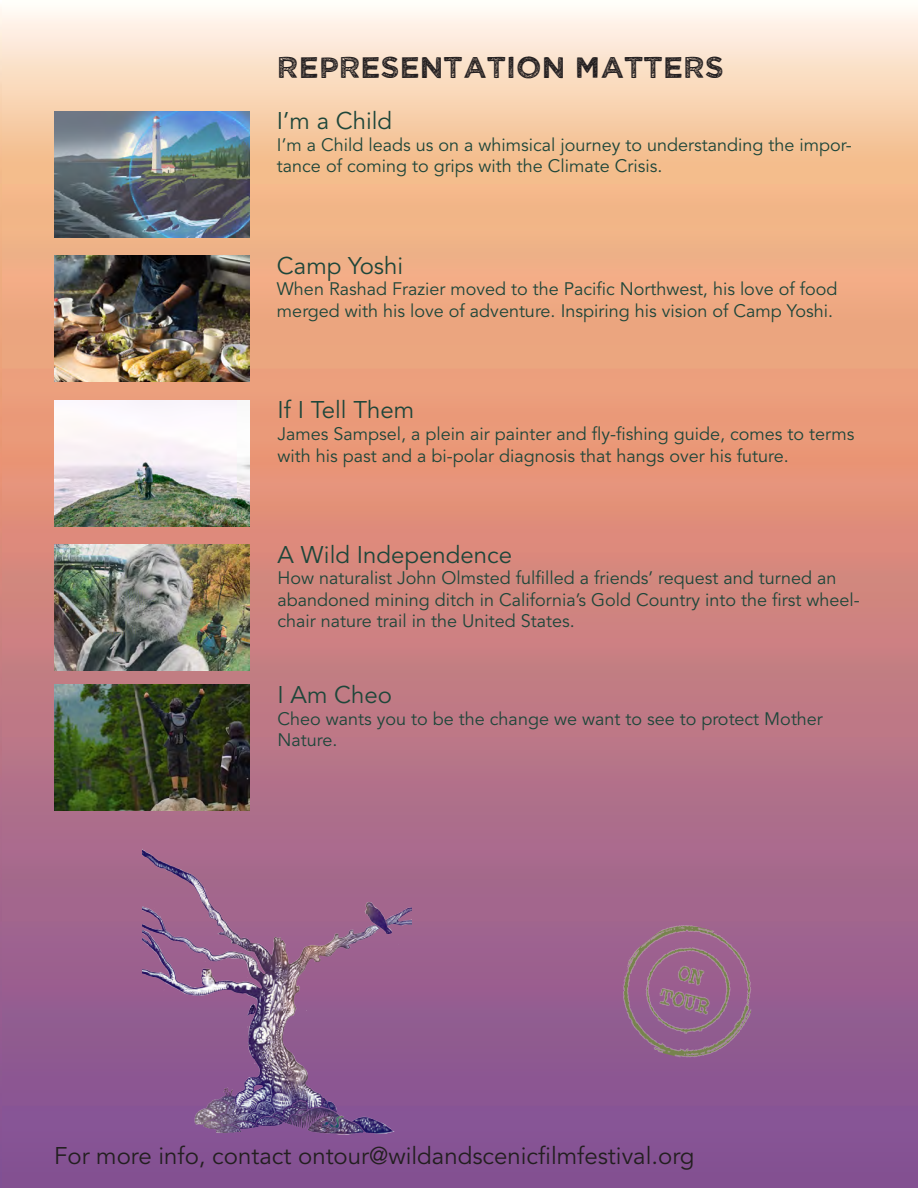
<style>
.page{position:relative;width:918px;height:1188px;background:#fff}
.page>*{position:absolute;margin:0;border:0;box-sizing:border-box;transform-origin:0 0}
.t1{font:30px "Wicked Grit";color:#231f20}
.t2{font:24px "Avenir LT Std";color:#231f20}
.Synopsis{font:24px "Avenir LT Std";color:#1e463a}
.Synopsis-2{font:18px/21.6px "Avenir LT Std";color:#1e463a}
</style>
<div class="page">
<img style="left:0;top:7px;width:918px;height:1181px">
<img style="left:54px;top:685px;width:196px;height:126px">
<img style="left:54px;top:400px;width:196px;height:126px">
<img style="left:54px;top:544px;width:196px;height:126px">
<img style="left:54px;top:256px;width:196px;height:126px">
<img style="left:54px;top:111px;width:196px;height:126px">
<img style="left:617px;top:921px;width:143px;height:142px">
<img style="left:657px;top:961px;width:62px;height:56px">
<img style="left:142px;top:843px;width:270px;height:294px">
<p class="t1" style="left:277px;top:48px;width:449px">REPRESENTATION MATTERS</p>
<p class="Synopsis" style="left:277px;top:107px;width:117px">I’m a Child</p>
<p class="Synopsis-2" style="left:277px;top:134px;width:576px">I’m a Child leads us on a whimsical journey to understanding the impor&shy;tance of coming to grips with the Climate Crisis.</p>
<p class="Synopsis" style="left:277px;top:252px;width:128px">Camp Yoshi</p>
<p class="Synopsis-2" style="left:277px;top:279px;width:562px">When Rashad Frazier moved to the Pacific Northwest, his love of food merged with his love of adventure. Inspiring his vision of Camp Yoshi.</p>
<p class="Synopsis" style="left:278px;top:396px;width:138px">If I Tell Them</p>
<p class="Synopsis-2" style="left:278px;top:423px;width:579px">James Sampsel, a plein air painter and fly-fishing guide, comes to terms with his past and a bi-polar diagnosis that hangs over his future.</p>
<p class="Synopsis" style="left:278px;top:541px;width:236px">A Wild Independence</p>
<p class="Synopsis-2" style="left:278px;top:568px;width:584px">How naturalist John Olmsted fulfilled a friends’ request and turned an abandoned mining ditch in California’s Gold Country into the first wheel&shy;chair nature trail in the United States.</p>
<p class="Synopsis" style="left:278px;top:681px;width:116px">I Am Cheo</p>
<p class="Synopsis-2" style="left:278px;top:708px;width:547px">Cheo wants you to be the change we want to see to protect Mother<br>Nature.</p>
<p class="t2" style="left:54px;top:1142px;width:642px">For more info, contact ontour@wildandscenicfilmfestival.org</p>
</div>
